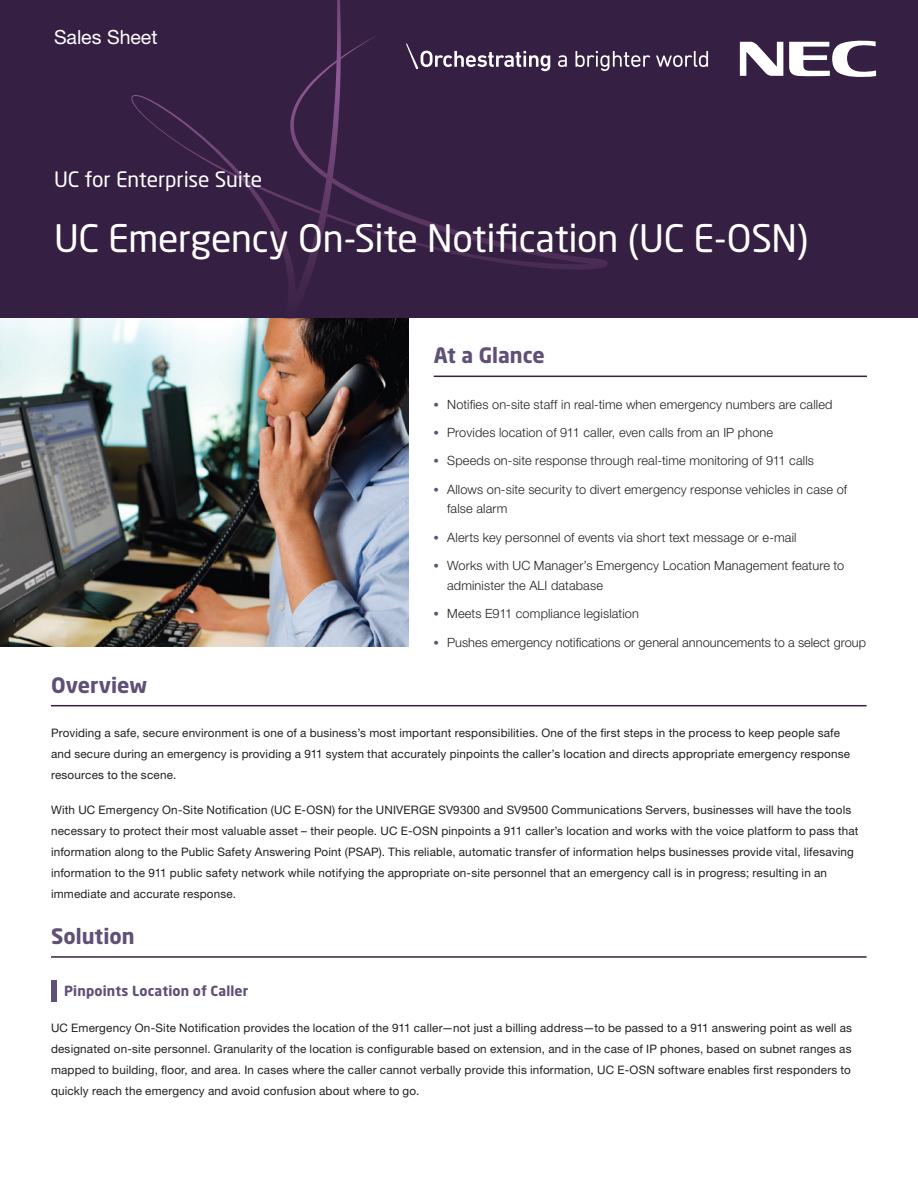
<style>
.page{position:relative;width:918px;height:1188px;background:#fff}
.page>*{position:absolute;margin:0;border:0;box-sizing:border-box;transform-origin:0 0}
.t1{font:37.5px "Neo Sans Pro";letter-spacing:-.01em;color:#fff}
.Heading_1{font:700 21px "Neo Sans Pro";color:#5f5078}
.t2{font:21px "Neo Sans Pro";letter-spacing:-.005em;color:#fff}
.t3{font:19.5px "Helvetica Neue LT Std";color:#fff}
.Heading_2{font:700 13.8px "Neo Sans Pro";letter-spacing:.01em;color:#5f5078}
.t4{font:300 12.75px/19.5px "Helvetica Neue LT Std";letter-spacing:.01em;color:#231f20}
.Body_Text{font:11.7px/21px "Helvetica Neue LT Std";letter-spacing:.015em;color:#231f20}
.s1{font-family:"Neo Sans Pro";font-weight:700;font-size:11.7px;color:#5f5078}
</style>
<div class="page">
<img style="left:0;top:318px;width:408px;height:329px">
<div style="left:0;top:0;width:918px;height:318px;background:#351f42"></div>
<svg style="left:131px;top:0;width:477px;height:292px"></svg>
<svg style="left:740px;top:42px;width:43px;height:34px"></svg>
<svg style="left:789px;top:40px;width:87px;height:37px"></svg>
<svg style="left:558px;top:55px;width:9px;height:12px"></svg>
<svg style="left:575px;top:51px;width:75px;height:20px"></svg>
<svg style="left:656px;top:51px;width:52px;height:16px"></svg>
<svg style="left:406px;top:43px;width:144px;height:28px"></svg>
<hr style="left:51px;top:705px;width:816px;height:1px;background:#351f42">
<hr style="left:434px;top:376px;width:433px;height:1px;background:#351f42">
<div style="left:51px;top:980px;width:6px;height:21px;background:#5f5078"></div>
<hr style="left:51px;top:956px;width:816px;height:2px;background:#351f42">
<p class="t3" style="left:54px;top:25px;width:105px">Sales Sheet</p>
<p class="t2" style="left:54px;top:166px;width:210px">UC for Enterprise Suite</p>
<p class="t1" style="left:54px;top:215px;width:756px">UC Emergency On-Site Notification (UC E-OSN)</p>
<p class="Heading_1" style="left:51px;top:671px;width:98px">Overview</p>
<p class="Heading_1" style="left:434px;top:342px;width:113px">At a Glance</p>
<p class="t4" style="left:434px;top:394px;width:400px"><span class="s1">•</span> Notifies on-site staff in real-time when emergency numbers are called</p>
<p class="t4" style="left:434px;top:423px;width:341px"><span class="s1">•</span> Provides location of 911 caller, even calls from an IP phone</p>
<p class="t4" style="left:434px;top:451px;width:382px"><span class="s1">•</span> Speeds on-site response through real-time monitoring of 911 calls</p>
<p class="t4" style="left:447px;top:479px;width:401px;text-indent:-14px"><span class="s1">•</span> Allows on-site security to divert emergency response vehicles in case of false alarm</p>
<p class="t4" style="left:434px;top:527px;width:364px"><span class="s1">•</span> Alerts key personnel of events via short text message or e-mail</p>
<p class="t4" style="left:447px;top:556px;width:399px;text-indent:-14px"><span class="s1">•</span> Works with UC Manager’s Emergency Location Management feature to administer the ALI database</p>
<p class="t4" style="left:434px;top:604px;width:207px"><span class="s1">•</span> Meets E911 compliance legislation</p>
<p class="t4" style="left:434px;top:632px;width:434px"><span class="s1">•</span> Pushes emergency notifications or general announcements to a select group</p>
<p class="Body_Text" style="left:51px;top:722px;width:801px">Providing a safe, secure environment is one of a business’s most important responsibilities. One of the first steps in the process to keep people safe and secure during an emergency is providing a 911 system that accurately pinpoints the caller’s location and directs appropriate emergency response resources to the scene.</p>
<p class="Body_Text" style="left:51px;top:799px;width:809px">With UC Emergency On-Site Notification (UC E-OSN) for the UNIVERGE SV9300 and SV9500 Communications Servers, businesses will have the tools necessary to protect their most valuable asset – their people. UC E-OSN pinpoints a 911 caller’s location and works with the voice platform to pass that information along to the Public Safety Answering Point (PSAP). This reliable, automatic transfer of information helps businesses provide vital, lifesaving information to the 911 public safety network while notifying the appropriate on-site personnel that an emergency call is in progress; resulting in an immediate and accurate response.</p>
<p class="Heading_1" style="left:51px;top:923px;width:85px">Solution</p>
<p class="Heading_2" style="left:64px;top:982px;width:186px">Pinpoints Location of Caller</p>
<p class="Body_Text" style="left:51px;top:1018px;width:803px;text-align:justify">UC Emergency On-Site Notification provides the location of the 911 caller—not just a billing address—to be passed to a 911 answering point as well as designated on-site personnel. Granularity of the location is configurable based on extension, and in the case of IP phones, based on subnet ranges as mapped to building, floor, and area. In cases where the caller cannot verbally provide this information, UC E-OSN software enables first responders to quickly reach the emergency and avoid confusion about where to go.</p>
</div>
